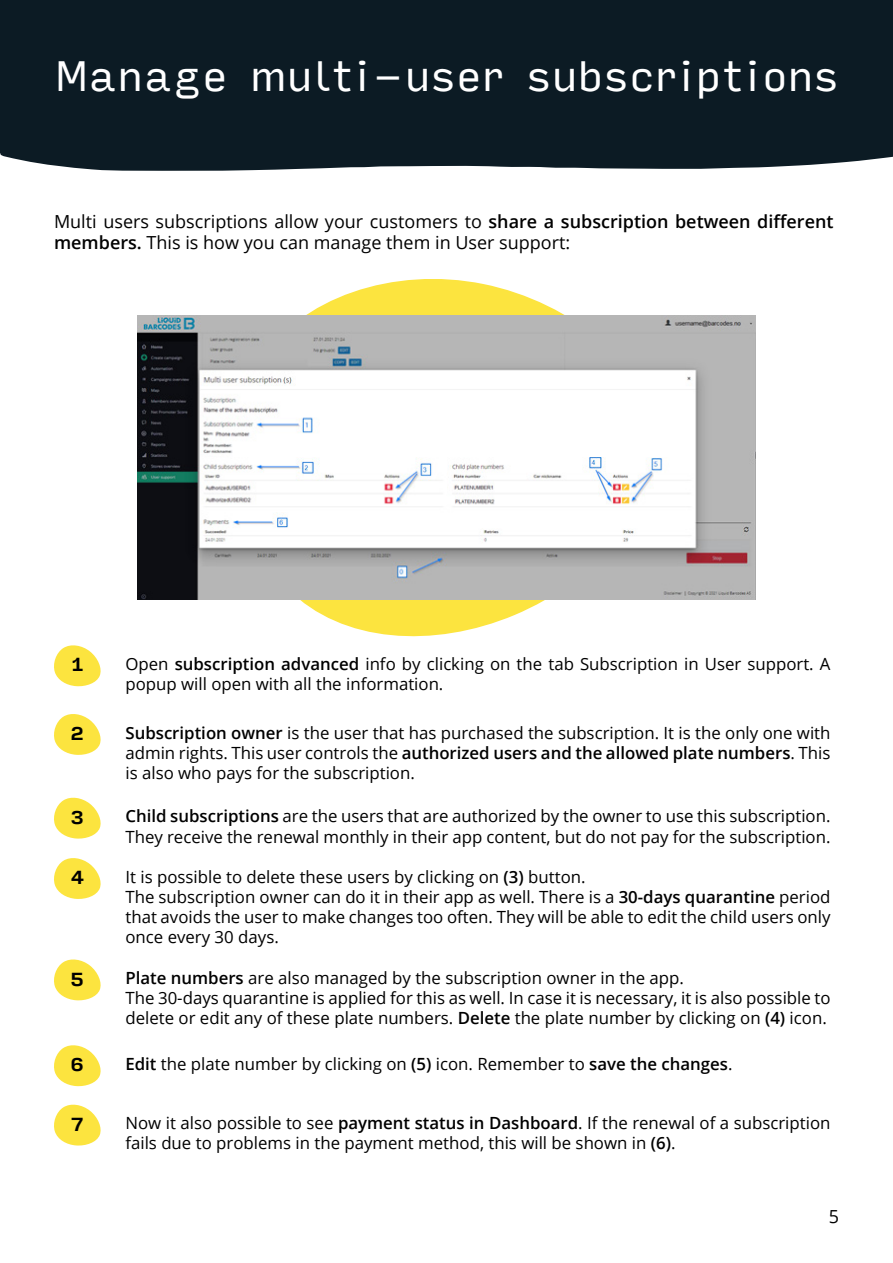
<style>
.page{position:relative;width:893px;height:1263px;background:#fff}
.page>*{position:absolute;margin:0;border:0;box-sizing:border-box;transform-origin:0 0}
.t1{font:40.5px "Input Sans";color:#fff}
.t2{font:18px/21.6px "Open Sans";color:#000}
.t3{font:700 18px "Input Sans";color:#000}
.t4{font:16.8px/20.1px "Open Sans";color:#000}
.s1{font-weight:600}
</style>
<div class="page">
<svg style="left:219px;top:279px;width:446px;height:358px"></svg>
<div style="left:0;top:0;width:893px;height:152px;background:#0c1b24"></div>
<svg style="left:0;top:152px;width:893px;height:19px"></svg>
<svg style="left:54px;top:645px;width:47px;height:42px"></svg>
<svg style="left:54px;top:714px;width:47px;height:41px"></svg>
<svg style="left:54px;top:797px;width:47px;height:42px"></svg>
<svg style="left:54px;top:858px;width:47px;height:41px"></svg>
<svg style="left:54px;top:959px;width:47px;height:42px"></svg>
<svg style="left:54px;top:1045px;width:47px;height:42px"></svg>
<svg style="left:54px;top:1104px;width:47px;height:42px"></svg>
<img style="left:138px;top:316px;width:617px;height:284px">
<h1 class="t1" style="left:55px;top:39px;width:786px">Manage multi-user subscriptions</h1>
<p class="t2" style="left:54px;top:210px;width:781px">Multi users subscriptions allow your customers to <span class="s1">share a subscription between different members.</span> This is how you can manage them in User support:</p>
<p class="t3" style="left:70px;top:648px;width:16px">1</p>
<p class="t3" style="left:70px;top:717px;width:16px">2</p>
<p class="t3" style="left:70px;top:801px;width:16px">3</p>
<p class="t3" style="left:70px;top:861px;width:16px">4</p>
<p class="t3" style="left:70px;top:963px;width:16px">5</p>
<p class="t3" style="left:70px;top:1048px;width:16px">6</p>
<p class="t3" style="left:70px;top:1108px;width:16px">7</p>
<p class="t4" style="left:125px;top:653px;width:707px">Open <span class="s1">subscription advanced</span> info by clicking on the tab Subscription in User support. A popup will open with all the information.</p>
<p class="t4" style="left:125px;top:722px;width:707px;text-align:justify"><span class="s1">Subscription owner</span> is the user that has purchased the subscription. It is the only one with admin rights. This user controls the <span class="s1">authorized users and the allowed plate numbers</span>. This is also who pays for the subscription.</p>
<p class="t4" style="left:125px;top:806px;width:707px"><span class="s1">Child subscriptions</span> are the users that are authorized by the owner to use this subscription.<br>They receive the renewal monthly in their app content, but do not pay for the subscription.</p>
<p class="t4" style="left:125px;top:866px;width:707px">It is possible to delete these users by clicking on <span class="s1">(3)</span> button.<br>The subscription owner can do it in their app as well. There is a <span class="s1">30-days quarantine</span> period that avoids the user to make changes too often. They will be able to edit the child users only once every 30 days.</p>
<p class="t4" style="left:125px;top:967px;width:707px"><span class="s1">Plate numbers</span> are also managed by the subscription owner in the app.<br>The 30-days quarantine is applied for this as well. In case it is necessary, it is also possible to delete or edit any of these plate numbers. <span class="s1">Delete</span> the plate number by clicking on <span class="s1">(4)</span> icon.</p>
<p class="t4" style="left:125px;top:1053px;width:609px"><span class="s1">Edit</span> the plate number by clicking on <span class="s1">(5)</span> icon. Remember to <span class="s1">save the changes</span>.</p>
<p class="t4" style="left:125px;top:1113px;width:706px">Now it also possible to see <span class="s1">payment status in Dashboard</span>. If the renewal of a subscription fails due to problems in the payment method, this will be shown in <span class="s1">(6)</span>.</p>
<p class="t2" style="left:829px;top:1205px;width:12px">5</p>
</div>
